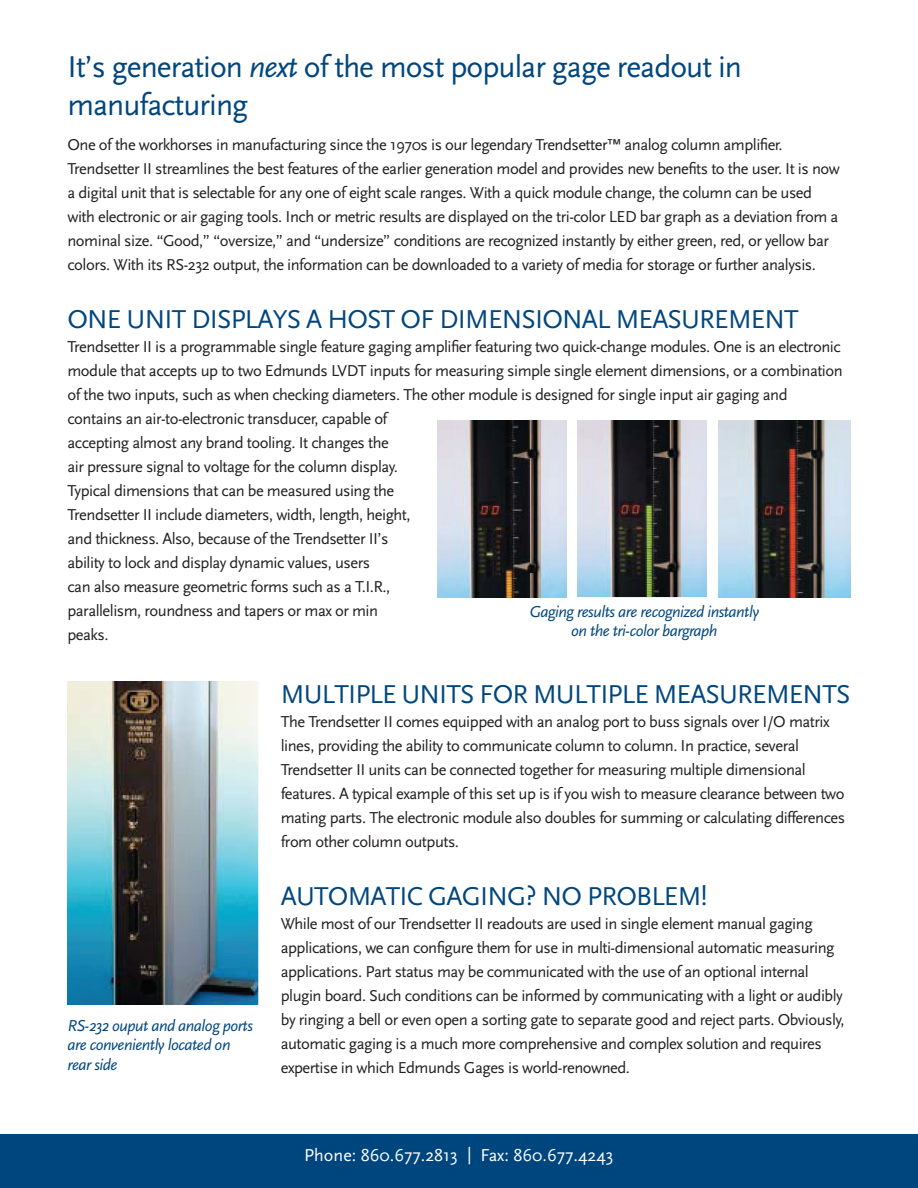
<style>
.page{position:relative;width:918px;height:1188px;background:#fff}
.page>*{position:absolute;margin:0;border:0;box-sizing:border-box;transform-origin:0 0}
.t1{font:31.5px/37.5px "Scala Sans";letter-spacing:-.03em;color:#00467e}
.t2{font:27px "Scala Sans Caps";letter-spacing:-.03em;color:#00467e}
.t3{font:18px "Scala Sans";color:#fff}
.t4{font:16.5px/24px "Scala Sans";letter-spacing:-.03em;color:#231f20}
.t5{font:italic 16.5px/19.5px "Scala Sans";letter-spacing:-.03em;color:#00467e;text-align:center}
.s1{font-style:italic}
</style>
<div class="page">
<div style="left:0;top:1134px;width:918px;height:54px;background:#00467e"></div>
<img style="left:438px;top:420px;width:129px;height:177px">
<img style="left:68px;top:681px;width:190px;height:324px">
<img style="left:719px;top:420px;width:131px;height:177px">
<img style="left:578px;top:420px;width:129px;height:177px">
<h1 class="t1" style="left:68px;top:49px;width:676px">It’s generation <span class="s1">next</span> of the most popular gage readout in manufacturing</h1>
<p class="t4" style="left:68px;top:133px;width:774px">One of the workhorses in manufacturing since the 1970s is our legendary Trendsetter™ analog column amplifier.<br>Trendsetter II streamlines the best features of the earlier generation model and provides new benefits to the user. It is now a digital unit that is selectable for any one of eight scale ranges. With a quick module change, the column can be used with electronic or air gaging tools. Inch or metric results are displayed on the tri-color LED bar graph as a deviation from a nominal size. “Good,” “oversize,” and “undersize” conditions are recognized instantly by either green, red, or yellow bar colors. With its RS-232 output, the information can be downloaded to a variety of media for storage or further analysis.</p>
<h2 class="t2" style="left:68px;top:304px;width:733px">ONE UNIT DISPLAYS A HOST OF DIMENSIONAL MEASUREMENT</h2>
<p class="t4" style="left:68px;top:334px;width:777px">Trendsetter II is a programmable single feature gaging amplifier featuring two quick-change modules. One is an electronic module that accepts up to two Edmunds LVDT inputs for measuring simple single element dimensions, or a combination of the two inputs, such as when checking diameters. The other module is designed for single input air gaging and contains an air-to-electronic transducer, capable of<br>accepting almost any brand tooling. It changes the<br>air pressure signal to voltage for the column display.<br>Typical dimensions that can be measured using the<br>Trendsetter II include diameters, width, length, height,<br>and thickness. Also, because of the Trendsetter II’s<br>ability to lock and display dynamic values, users<br>can also measure geometric forms such as a T.I.R.,<br>parallelism, roundness and tapers or max or min<br>peaks.</p>
<p class="t5" style="left:529px;top:602px;width:231px">Gaging results are recognized instantly on the tri-color bargraph</p>
<p class="t5" style="left:68px;top:1016px;width:187px;text-align:left">RS-232 ouput and analog ports are conveniently located on rear side</p>
<h2 class="t2" style="left:281px;top:679px;width:571px">MULTIPLE UNITS FOR MULTIPLE MEASUREMENTS</h2>
<p class="t4" style="left:281px;top:710px;width:566px">The Trendsetter II comes equipped with an analog port to buss signals over I/O matrix lines, providing the ability to communicate column to column. In practice, several Trendsetter II units can be connected together for measuring multiple dimensional features. A typical example of this set up is if you wish to measure clearance between two mating parts. The electronic module also doubles for summing or calculating differences from other column outputs.</p>
<h2 class="t2" style="left:281px;top:881px;width:428px">AUTOMATIC GAGING? NO PROBLEM!</h2>
<p class="t4" style="left:281px;top:912px;width:565px">While most of our Trendsetter II readouts are used in single element manual gaging applications, we can configure them for use in multi-dimensional automatic measuring applications. Part status may be communicated with the use of an optional internal plugin board. Such conditions can be informed by communicating with a light or audibly by ringing a bell or even open a sorting gate to separate good and reject parts. Obviously, automatic gaging is a much more comprehensive and complex solution and requires expertise in which Edmunds Gages is world-renowned.</p>
<p class="t3" style="left:304px;top:1146px;width:311px">Phone: 860.677.2813 | Fax: 860.677.4243</p>
</div>
